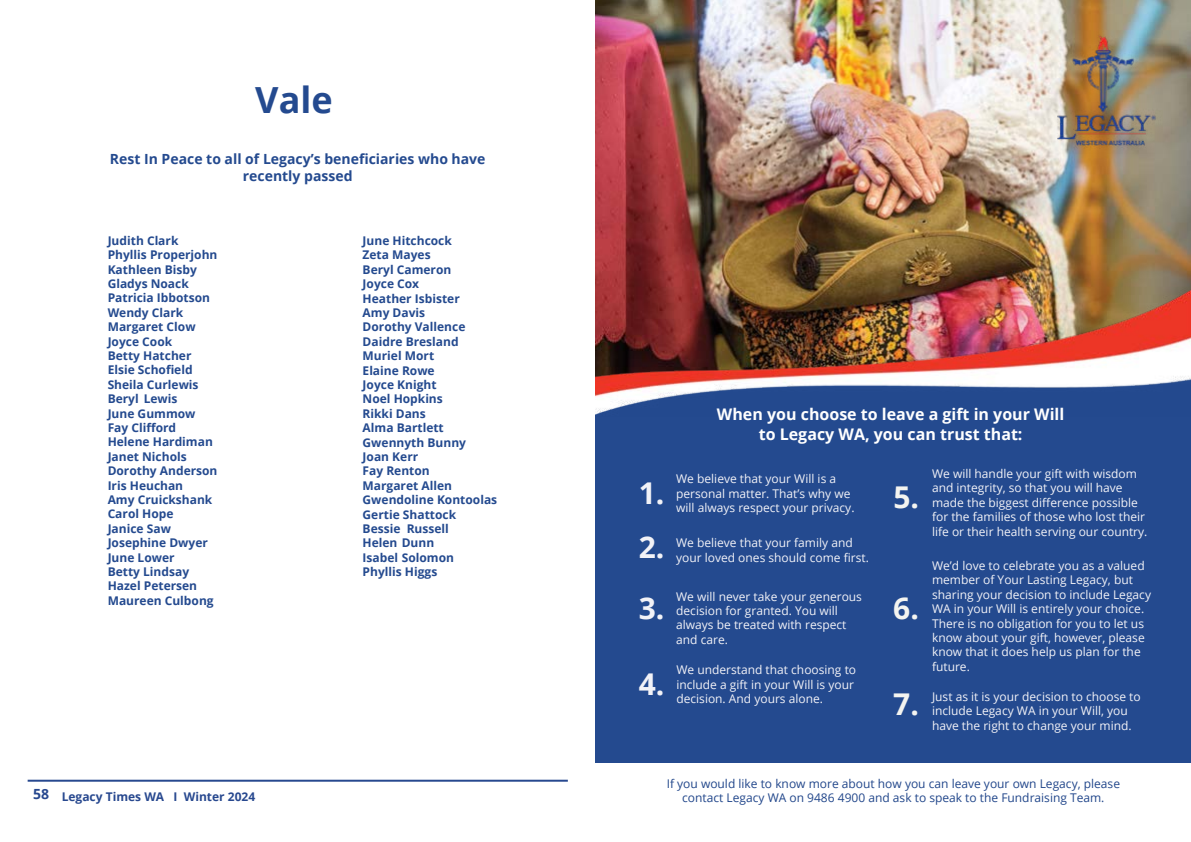
<style>
.page{position:relative;width:1191px;height:842px;background:#fff}
.page>*{position:absolute;margin:0;border:0;box-sizing:border-box;transform-origin:0 0}
.t1{font:700 36px "Open Sans";color:#244a8f}
.t2{font:700 30px/54.1px "Open Sans";color:#f2f2f7}
.t3{font:700 30px "Open Sans";color:#f4f4f0}
.t4{font:700 16px/19.2px "Open Sans";color:#fff;text-align:center}
.t5{font:700 14px/16.8px "Open Sans";color:#244a8f;text-align:center}
.t6{font:12px/14.4px "Open Sans";color:#f2f2f7}
.t7{font:700 12px/14.4px "Open Sans";color:#244a8f}
.t8{font:12px/14.4px "Open Sans";color:#22478b;text-align:center}
.t9{font:700 12px "Open Sans";color:#27488f}
</style>
<div class="page">
<hr style="left:28px;top:780px;width:540px;height:2px;background:#27488f">
<div style="left:596px;top:378px;width:595px;height:385px;background:#244a8f"></div>
<img style="left:595px;top:0;width:596px;height:378px">
<img style="left:1041px;top:21px;width:130px;height:132px">
<img style="left:596px;top:272px;width:595px;height:143px">
<h1 class="t1" style="left:255px;top:74px;width:79px">Vale</h1>
<p class="t5" style="left:110px;top:150px;width:377px">Rest In Peace to all of Legacy’s beneficiaries who have recently passed</p>
<p class="t7" style="left:108px;top:233px;width:111px">Judith Clark<br>Phyllis Properjohn<br>Kathleen Bisby<br>Gladys Noack<br>Patricia Ibbotson<br>Wendy Clark<br>Margaret Clow<br>Joyce Cook<br>Betty Hatcher<br>Elsie Schofield<br>Sheila Curlewis<br>Beryl Lewis<br>June Gummow<br>Fay Clifford<br>Helene Hardiman<br>Janet Nichols<br>Dorothy Anderson<br>Iris Heuchan<br>Amy Cruickshank<br>Carol Hope<br>Janice Saw<br>Josephine Dwyer<br>June Lower<br>Betty Lindsay<br>Hazel Petersen<br>Maureen Culbong</p>
<p class="t7" style="left:362px;top:233px;width:136px">June Hitchcock<br>Zeta Mayes<br>Beryl Cameron<br>Joyce Cox<br>Heather Isbister<br>Amy Davis<br>Dorothy Vallence<br>Daidre Bresland<br>Muriel Mort<br>Elaine Rowe<br>Joyce Knight<br>Noel Hopkins<br>Rikki Dans<br>Alma Bartlett<br>Gwennyth Bunny<br>Joan Kerr<br>Fay Renton<br>Margaret Allen<br>Gwendoline Kontoolas<br>Gertie Shattock<br>Bessie Russell<br>Helen Dunn<br>Isabel Solomon<br>Phyllis Higgs</p>
<h2 class="t2" style="left:639px;top:465px;width:27px">1.<br>2.</h2>
<h2 class="t2" style="left:639px;top:580px;width:27px">3.</h2>
<h2 class="t2" style="left:639px;top:656px;width:27px">4.</h2>
<h3 class="t4" style="left:717px;top:405px;width:349px">When you choose to leave a gift in your Will to Legacy WA, you can trust that:</h3>
<p class="t6" style="left:676px;top:471px;width:180px">We believe that your Will is a personal matter. That’s why we will always respect your privacy.</p>
<p class="t6" style="left:676px;top:535px;width:194px">We believe that your family and your loved ones should come first.</p>
<p class="t6" style="left:676px;top:589px;width:187px">We will never take your generous decision for granted. You will always be treated with respect and care.</p>
<p class="t6" style="left:676px;top:662px;width:181px">We understand that choosing to include a gift in your Will is your decision. And yours alone.</p>
<h2 class="t3" style="left:893px;top:475px;width:27px">5.</h2>
<h2 class="t3" style="left:893px;top:587px;width:27px">6.</h2>
<h2 class="t3" style="left:893px;top:682px;width:27px">7.</h2>
<p class="t6" style="left:932px;top:466px;width:217px">We will handle your gift with wisdom and integrity, so that you will have made the biggest difference possible for the families of those who lost their life or their health serving our country.</p>
<p class="t6" style="left:932px;top:558px;width:220px">We’d love to celebrate you as a valued member of Your Lasting Legacy, but sharing your decision to include Legacy WA in your Will is entirely your choice.<br>There is no obligation for you to let us know about your gift, however, please know that it does help us plan for the future.</p>
<p class="t6" style="left:932px;top:689px;width:210px">Just as it is your decision to choose to include Legacy WA in your Will, you have the right to change your mind.</p>
<p class="t8" style="left:666px;top:776px;width:455px">If you would like to know more about how you can leave your own Legacy, please contact Legacy WA on 9486 4900 and ask to speak to the Fundraising Team.</p>
<p class="t9" style="left:33px;top:789px;width:224px"><sup>58</sup> Legacy Times WA I Winter 2024</p>
<p class="t9" style="left:921px;top:789px;width:195px">Legacy Times WA I Winter 2024</p>
</div>
